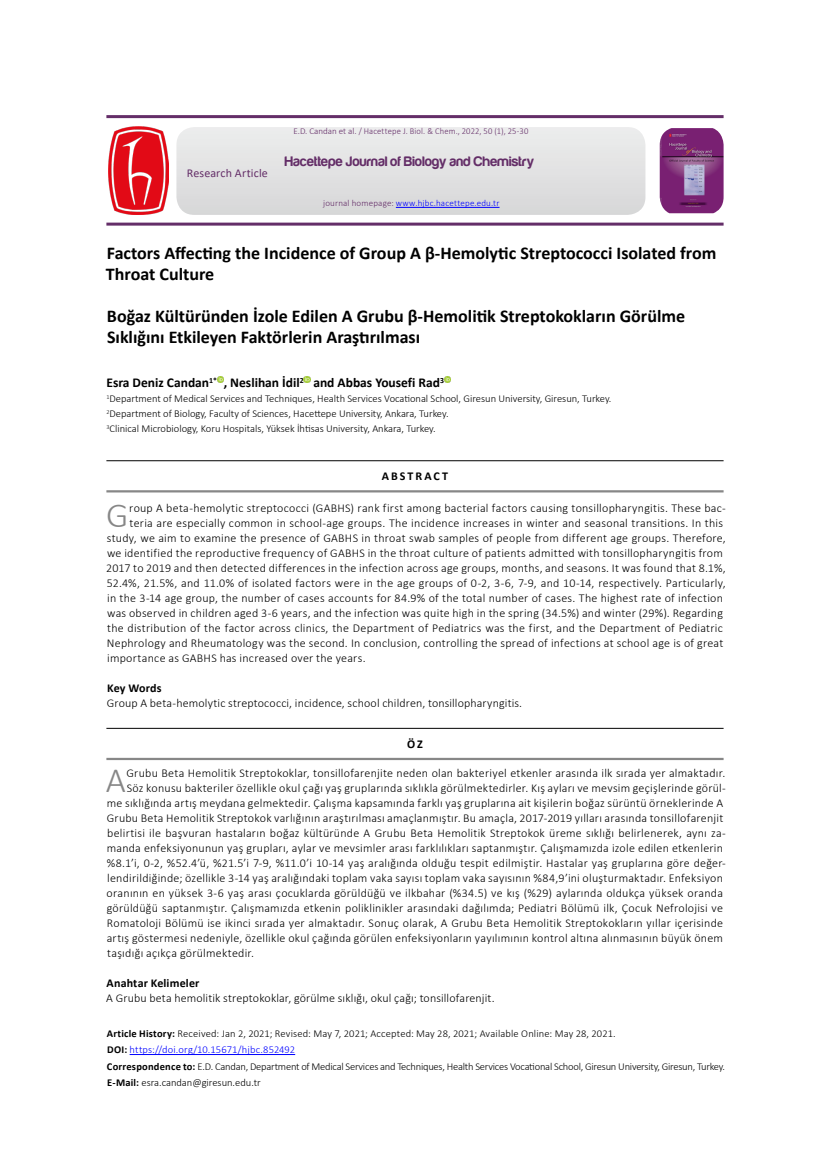
<style>
.page{position:relative;width:830px;height:1170px;background:#fff}
.page>*{position:absolute;margin:0;border:0;box-sizing:border-box;transform-origin:0 0}
.t1{font:300 35.7px "Calibri";color:#878787}
.t2{font:700 18px/21px "Calibri";color:#000}
.t3{font:14.25px "Harabara";letter-spacing:.015em;color:#642e68}
.t4{font:700 13.5px "Calibri";color:#000}
.t5{font:300 12px "Calibri";letter-spacing:.02em;color:#000}
.t6{font:700 12px "Calibri";letter-spacing:.015em;color:#000}
.t7{font:12px "Calibri";letter-spacing:.015em;color:#642e68}
.t8{font:700 12px "Calibri";letter-spacing:.17em;color:#000}
.t9{font:300 10.5px/16.5px "Calibri";color:#000}
.t10{font:300 9px "Calibri";letter-spacing:.02em;color:#642e68}
.t11{font:300 9px "Calibri";letter-spacing:.02em;color:#00f}
.s1{color:#642e68}
.s2{font-weight:700}
.s3{color:#00f}
</style>
<div class="page">
<svg style="left:217px;top:376px;width:6px;height:6px"></svg>
<svg style="left:303px;top:376px;width:7px;height:6px"></svg>
<svg style="left:444px;top:376px;width:6px;height:6px"></svg>
<hr style="left:106px;top:728px;width:617px;height:1px;background:#000">
<hr style="left:106px;top:757px;width:617px;height:3px;background:#878787">
<hr style="left:106px;top:460px;width:617px;height:1px;background:#000">
<hr style="left:106px;top:490px;width:617px;height:2px;background:#878787">
<hr style="left:129px;top:1054px;width:166px;height:1px;background:#00f">
<img style="left:108px;top:127px;width:60px;height:88px">
<img style="left:659px;top:128px;width:64px;height:85px">
<hr style="left:106px;top:115px;width:617px;height:3px;background:#642e68">
<hr style="left:106px;top:222px;width:617px;height:3px;background:#642e68">
<hr style="left:395px;top:207px;width:104px;height:1px;background:#00f">
<p class="t7" style="left:187px;top:165px;width:83px">Research Article</p>
<p class="t10" style="left:293px;top:125px;width:236px">E.D. Candan et al. / Hacettepe J. Biol. &amp; Chem., 2022, 50 (1), 25-30</p>
<p class="t3" style="left:285px;top:154px;width:251px">Hacettepe Journal of Biology and Chemistry</p>
<p class="t11" style="left:323px;top:198px;width:178px"><span class="s1">journal homepage:</span> www.hjbc.hacettepe.edu.tr</p>
<h2 class="t2" style="left:106px;top:242px;width:611px">Factors Affecting the Incidence of Group A β-Hemolytic Streptococci Isolated from<br>Throat Culture</h2>
<h2 class="t2" style="left:107px;top:305px;width:579px">Boğaz Kültüründen İzole Edilen A Grubu β-Hemolitik Streptokokların Görülme<br>Sıklığını Etkileyen Faktörlerin Araştırılması</h2>
<p class="t4" style="left:106px;top:373px;width:339px">Esra Deniz Candan<sup>1*</sup> , Neslihan İdil<sup>2</sup> and Abbas Yousefi Rad<sup>3</sup></p>
<p class="t9" style="left:106px;top:391px;width:506px;line-height:15px"><sup>1</sup>Department of Medical Services and Techniques, Health Services Vocational School, Giresun University, Giresun, Turkey.<br><sup>2</sup>Department of Biology, Faculty of Sciences, Hacettepe University, Ankara, Turkey.<br><sup>3</sup>Clinical Microbiology, Koru Hospitals, Yüksek İhtisas University, Ankara, Turkey.</p>
<p class="t8" style="left:381px;top:468px;width:68px">ABSTRACT</p>
<h1 class="t1" style="left:106px;top:493px;width:24px">G</h1>
<p class="t5" style="left:129px;top:500px;width:598px">roup A beta-hemolytic streptococci (GABHS) rank first among bacterial factors causing tonsillopharyngitis. These bac-</p>
<p class="t5" style="left:130px;top:515px;width:594px">teria are especially common in school-age groups. The incidence increases in winter and seasonal transitions. In this</p>
<p class="t5" style="left:107px;top:530px;width:620px">study, we aim to examine the presence of GABHS in throat swab samples of people from different age groups. Therefore,</p>
<p class="t5" style="left:107px;top:545px;width:617px">we identified the reproductive frequency of GABHS in the throat culture of patients admitted with tonsillopharyngitis from</p>
<p class="t5" style="left:106px;top:560px;width:620px">2017 to 2019 and then detected differences in the infection across age groups, months, and seasons. It was found that 8.1%,</p>
<p class="t5" style="left:107px;top:575px;width:620px">52.4%, 21.5%, and 11.0% of isolated factors were in the age groups of 0-2, 3-6, 7-9, and 10-14, respectively. Particularly,</p>
<p class="t5" style="left:107px;top:590px;width:617px">in the 3-14 age group, the number of cases accounts for 84.9% of the total number of cases. The highest rate of infection</p>
<p class="t5" style="left:107px;top:605px;width:617px">was observed in children aged 3-6 years, and the infection was quite high in the spring (34.5%) and winter (29%). Regarding</p>
<p class="t5" style="left:107px;top:620px;width:617px">the distribution of the factor across clinics, the Department of Pediatrics was the first, and the Department of Pediatric</p>
<p class="t5" style="left:107px;top:635px;width:617px">Nephrology and Rheumatology was the second. In conclusion, controlling the spread of infections at school age is of great</p>
<p class="t5" style="left:107px;top:650px;width:260px">importance as GABHS has increased over the years.</p>
<p class="t6" style="left:107px;top:679px;width:56px">Key Words</p>
<p class="t5" style="left:107px;top:695px;width:417px">Group A beta-hemolytic streptococci, incidence, school children, tonsillopharyngitis.</p>
<p class="t6" style="left:407px;top:735px;width:17px">ÖZ</p>
<h1 class="t1" style="left:106px;top:757px;width:22px">A</h1>
<p class="t5" style="left:126px;top:765px;width:600px">Grubu Beta Hemolitik Streptokoklar, tonsillofarenjite neden olan bakteriyel etkenler arasında ilk sırada yer almaktadır.</p>
<p class="t5" style="left:127px;top:780px;width:600px">Söz konusu bakteriler özellikle okul çağı yaş gruplarında sıklıkla görülmektedirler. Kış ayları ve mevsim geçişlerinde görül-</p>
<p class="t5" style="left:107px;top:795px;width:617px">me sıklığında artış meydana gelmektedir. Çalışma kapsamında farklı yaş gruplarına ait kişilerin boğaz sürüntü örneklerinde A</p>
<p class="t5" style="left:107px;top:810px;width:617px">Grubu Beta Hemolitik Streptokok varlığının araştırılması amaçlanmıştır. Bu amaçla, 2017-2019 yılları arasında tonsillofarenjit</p>
<p class="t5" style="left:107px;top:825px;width:620px">belirtisi ile başvuran hastaların boğaz kültüründe A Grubu Beta Hemolitik Streptokok üreme sıklığı belirlenerek, aynı za-</p>
<p class="t5" style="left:107px;top:840px;width:617px">manda enfeksiyonunun yaş grupları, aylar ve mevsimler arası farklılıkları saptanmıştır. Çalışmamızda izole edilen etkenlerin</p>
<p class="t5" style="left:107px;top:855px;width:620px">%8.1’i, 0-2, %52.4’ü, %21.5’i 7-9, %11.0’i 10-14 yaş aralığında olduğu tespit edilmiştir. Hastalar yaş gruplarına göre değer-</p>
<p class="t5" style="left:107px;top:870px;width:617px">lendirildiğinde; özellikle 3-14 yaş aralığındaki toplam vaka sayısı toplam vaka sayısının %84,9’ini oluşturmaktadır. Enfeksiyon</p>
<p class="t5" style="left:106px;top:885px;width:617px">oranının en yüksek 3-6 yaş arası çocuklarda görüldüğü ve ilkbahar (%34.5) ve kış (%29) aylarında oldukça yüksek oranda</p>
<p class="t5" style="left:107px;top:900px;width:617px">görüldüğü saptanmıştır. Çalışmamızda etkenin poliklinikler arasındaki dağılımda; Pediatri Bölümü ilk, Çocuk Nefrolojisi ve</p>
<p class="t5" style="left:107px;top:915px;width:617px">Romatoloji Bölümü ise ikinci sırada yer almaktadır. Sonuç olarak, A Grubu Beta Hemolitik Streptokokların yıllar içerisinde</p>
<p class="t5" style="left:107px;top:930px;width:617px">artış göstermesi nedeniyle, özellikle okul çağında görülen enfeksiyonların yayılımının kontrol altına alınmasının büyük önem</p>
<p class="t5" style="left:107px;top:945px;width:148px">taşıdığı açıkça görülmektedir.</p>
<p class="t6" style="left:106px;top:974px;width:94px">Anahtar Kelimeler</p>
<p class="t5" style="left:106px;top:990px;width:389px">A Grubu beta hemolitik streptokoklar, görülme sıklığı, okul çağı; tonsillofarenjit.</p>
<p class="t9" style="left:107px;top:1024px;width:619px"><span class="s2">Article History:</span> Received: Jan 2, 2021; Revised: May 7, 2021; Accepted: May 28, 2021; Available Online: May 28, 2021.<br><span class="s2">DOI:</span> <span class="s3">https://doi.org/10.15671/hjbc.852492<br></span><span class="s2">Correspondence to:</span> E.D. Candan, Department of Medical Services and Techniques, Health Services Vocational School, Giresun University, Giresun, Turkey.<br><span class="s2">E-Mail:</span> esra.candan@giresun.edu.tr</p>
</div>
